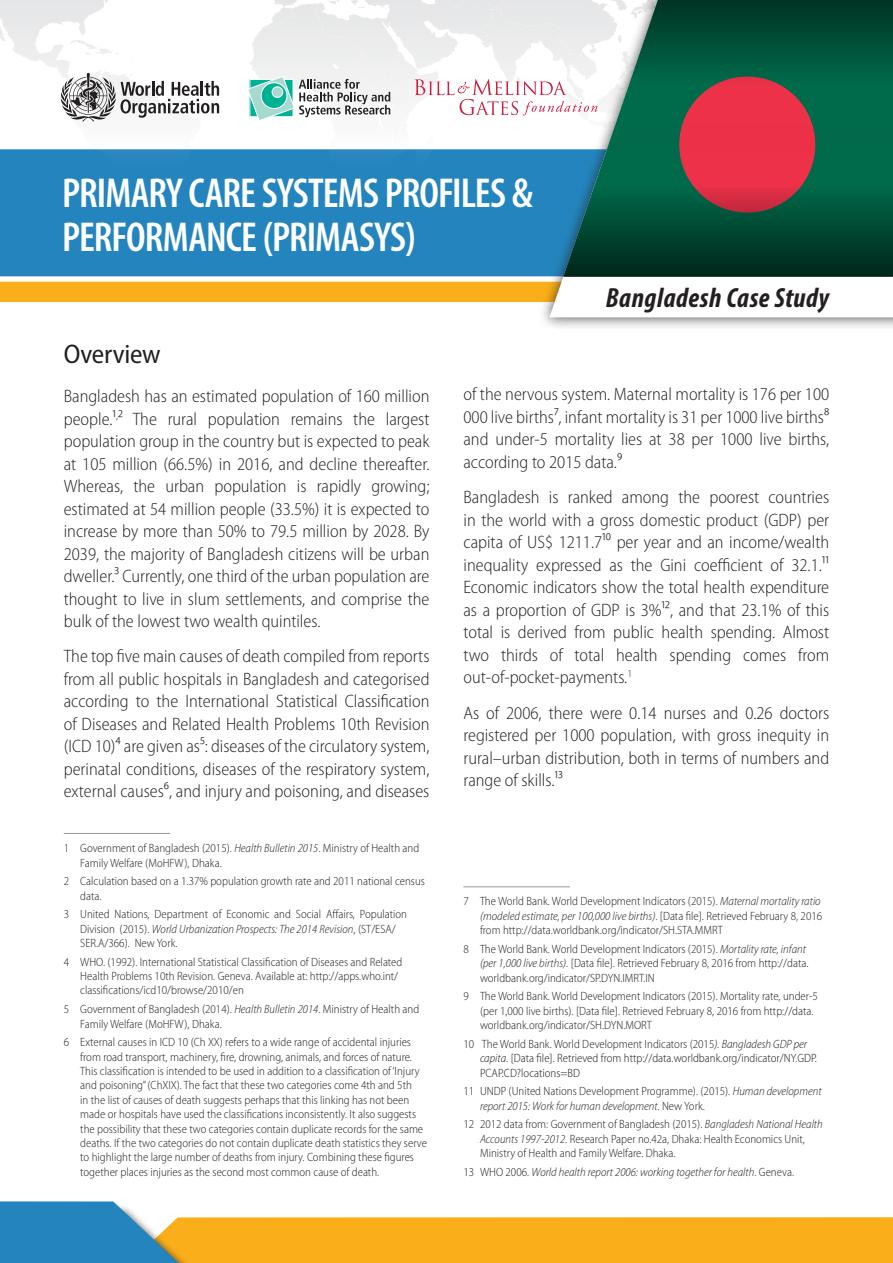
<style>
.page{position:relative;width:893px;height:1263px;background:#fff}
.page>*{position:absolute;margin:0;border:0;box-sizing:border-box;transform-origin:0 0}
.t1{font:600 condensed 42px/43.5px "Myriad Pro";letter-spacing:-.025em;color:#fff}
.t2{font:italic 700 condensed 27.9px "Myriad Pro";letter-spacing:.015em;color:#231f20}
.t3{font:semi-condensed 27px "Myriad Pro";letter-spacing:-.01em;color:#231f20}
.t4{font:300 semi-condensed 18px/22.5px "Myriad Pro";color:#231f20;text-align:justify}
.t5{font:300 semi-condensed 12px/14.4px "Myriad Pro";color:#231f20}
.t6{font:300 semi-condensed 12px/14.4px "Myriad Pro";color:#1a1a1a}
.t7{font:italic 300 semi-condensed 12px "Myriad Pro";color:#231f20}
.s1{font-style:italic}
.s2{color:#231f20}
.s3{font-style:italic;color:#231f20}
.s4{font-style:normal}
</style>
<div class="page">
<hr style="left:64px;top:833px;width:106px;height:1px;background:#939598">
<hr style="left:463px;top:886px;width:107px;height:1px;background:#939598">
<div style="left:0;top:259px;width:851px;height:42px;background:#faae19"></div>
<div style="left:0;top:149px;width:538px;height:127px;background:#2485be"></div>
<div style="left:0;top:276px;width:630px;height:6px;background:#fff"></div>
<svg style="left:133px;top:241px;width:16px;height:3px"></svg>
<svg style="left:0;top:0;width:201px;height:241px;fill:#2a87be"></svg>
<div style="left:538px;top:0;width:355px;height:330px;background:#231f20;opacity:.75"></div>
<div style="left:549px;top:276px;width:344px;height:41px;background:#fff"></div>
<svg style="left:751px;top:0;width:142px;height:123px;background:#1b503d"></svg>
<svg style="left:549px;top:123px;width:344px;height:153px;background:#24463a"></svg>
<svg style="left:60px;top:30px;width:159px;height:91px"></svg>
<svg style="left:247px;top:0;width:504px;height:225px"></svg>
<svg style="left:0;top:1201px;width:893px;height:62px"></svg>
<h1 class="t1" style="left:62px;top:172px;width:473px">PRIMARY CARE SYSTEMS PROFILES &amp;<br>PERFORMANCE (PRIMASYS)</h1>
<h2 class="t2" style="left:606px;top:280px;width:225px">Bangladesh Case Study</h2>
<h3 class="t3" style="left:64px;top:339px;width:98px">Overview</h3>
<p class="t4" style="left:64px;top:385px;width:367px">Bangladesh has an estimated population of 160 million people.1<sup>,</sup>2 The rural population remains the largest population group in the country but is expected to peak at 105 million (66.5%) in 2016, and decline thereafter.<br>Whereas, the urban population is rapidly growing; estimated at 54 million people (33.5%) it is expected to increase by more than 50% to 79.5 million by 2028. By 2039, the majority of Bangladesh citizens will be urban dweller.3 Currently, one third of the urban population are thought to live in slum settlements, and comprise the bulk of the lowest two wealth quintiles.</p>
<p class="t4" style="left:64px;top:645px;width:367px">The top five main causes of death compiled from reports from all public hospitals in Bangladesh and categorised according to the International Statistical Classification of Diseases and Related Health Problems 10th Revision (ICD 10)4 are given as5: diseases of the circulatory system, perinatal conditions, diseases of the respiratory system, external causes6, and injury and poisoning, and diseases</p>
<p class="t5" style="left:80px;top:841px;width:340px;text-indent:-16px">1 Government of Bangladesh (2015). <span class="s1">Health Bulletin 2015</span>. Ministry of Health and<br>Family Welfare (MoHFW), Dhaka.</p>
<p class="t5" style="left:80px;top:874px;width:346px;text-indent:-16px">2 Calculation based on a 1.37% population growth rate and 2011 national census data.</p>
<p class="t5" style="left:80px;top:907px;width:328px;text-indent:-16px">3 United Nations, Department of Economic and Social Affairs, Population<br>Division (2015). <span class="s1">World Urbanization Prospects: The 2014 Revision</span>, (ST/ESA/<br>SER.A/366). New York.</p>
<p class="t5" style="left:80px;top:955px;width:324px;text-indent:-16px">4 WHO. (1992). International Statistical Classification of Diseases and Related<br>Health Problems 10th Revision. Geneva. Available at: http://apps.who.int/ classifications/icd10/browse/2010/en</p>
<p class="t5" style="left:80px;top:1002px;width:340px;text-indent:-16px">5 Government of Bangladesh (2014). <span class="s1">Health Bulletin 2014</span>. Ministry of Health and<br>Family Welfare (MoHFW), Dhaka.</p>
<p class="t5" style="left:80px;top:1035px;width:348px;text-indent:-16px">6 External causes in ICD 10 (Ch XX) refers to a wide range of accidental injuries from road transport, machinery, fire, drowning, animals, and forces of nature.<br>This classification is intended to be used in addition to a classification of ‘Injury and poisoning” (ChXIX). The fact that these two categories come 4th and 5th<br>in the list of causes of death suggests perhaps that this linking has not been made or hospitals have used the classifications inconsistently. It also suggests the possibility that these two categories contain duplicate records for the same deaths. If the two categories do not contain duplicate death statistics they serve to highlight the large number of deaths from injury. Combining these figures together places injuries as the second most common cause of death.</p>
<h3 class="t4" style="left:463px;top:384px;width:367px">of the nervous system. Maternal mortality is 176 per 100<br>000 live births7, infant mortality is 31 per 1000 live births8 and under-5 mortality lies at 38 per 1000 live births, according to 2015 data.9</h3>
<p class="t4" style="left:463px;top:486px;width:367px">Bangladesh is ranked among the poorest countries in the world with a gross domestic product (GDP) per capita of US$ 1211.710 per year and an income/wealth inequality expressed as the Gini coefficient of 32.1.11<br>Economic indicators show the total health expenditure as a proportion of GDP is 3%12, and that 23.1% of this total is derived from public health spending. Almost two thirds of total health spending comes from out-of-pocket-payments.<sup>1</sup></p>
<h3 class="t4" style="left:463px;top:702px;width:367px">As of 2006, there were 0.14 nurses and 0.26 doctors registered per 1000 population, with gross inequity in rural–urban distribution, both in terms of numbers and range of skills.13</h3>
<p class="t5" style="left:480px;top:894px;width:344px;text-indent:-16px">7 The World Bank. World Development Indicators (2015). <span class="s1">Maternal mortality ratio (modeled estimate, per 100,000 live births)</span>. [Data file]. Retrieved February 8, 2016 from http://data.worldbank.org/indicator/SH.STA.MMRT</p>
<p class="t5" style="left:480px;top:942px;width:330px;text-indent:-16px">8 The World Bank. World Development Indicators (2015). <span class="s1">Mortality rate, infant (per 1,000 live births).</span> [Data file]. Retrieved February 8, 2016 from http://data. worldbank.org/indicator/SP.DYN.IMRT.IN</p>
<p class="t5" style="left:480px;top:989px;width:339px;text-indent:-16px">9 The World Bank. World Development Indicators (2015). Mortality rate, under-5 (per 1,000 live births). [Data file]. Retrieved February 8, 2016 from http://data. worldbank.org/indicator/SH.DYN.MORT</p>
<p class="t6" style="left:480px;top:1037px;width:338px;text-indent:-16px"><span class="s2">10 The World Bank. World Development Indicators (2015</span><span class="s3">).</span> <span class="s1">Bangladesh GDP per capita</span>. [Data file]. Retrieved from http://data.worldbank.org/indicator/NY.GDP.<br>PCAP.CD?locations=BD</p>
<p class="t5" style="left:480px;top:1084px;width:343px;text-indent:-16px">11 UNDP (United Nations Development Programme). (2015). <span class="s1">Human development report 2015: Work for human development</span>. New York.</p>
<p class="t5" style="left:480px;top:1117px;width:344px;text-indent:-16px">12 2012 data from: Government of Bangladesh (2015). <span class="s1">Bangladesh National Health<br>Accounts 1997-2012</span>. Research Paper no.42a, Dhaka: Health Economics Unit,<br>Ministry of Health and Family Welfare. Dhaka.</p>
<p class="t7" style="left:463px;top:1165px;width:332px"><span class="s4">13 WHO 2006.</span> World health report 2006: working together for health<span class="s4">. Geneva.</span></p>
</div>
